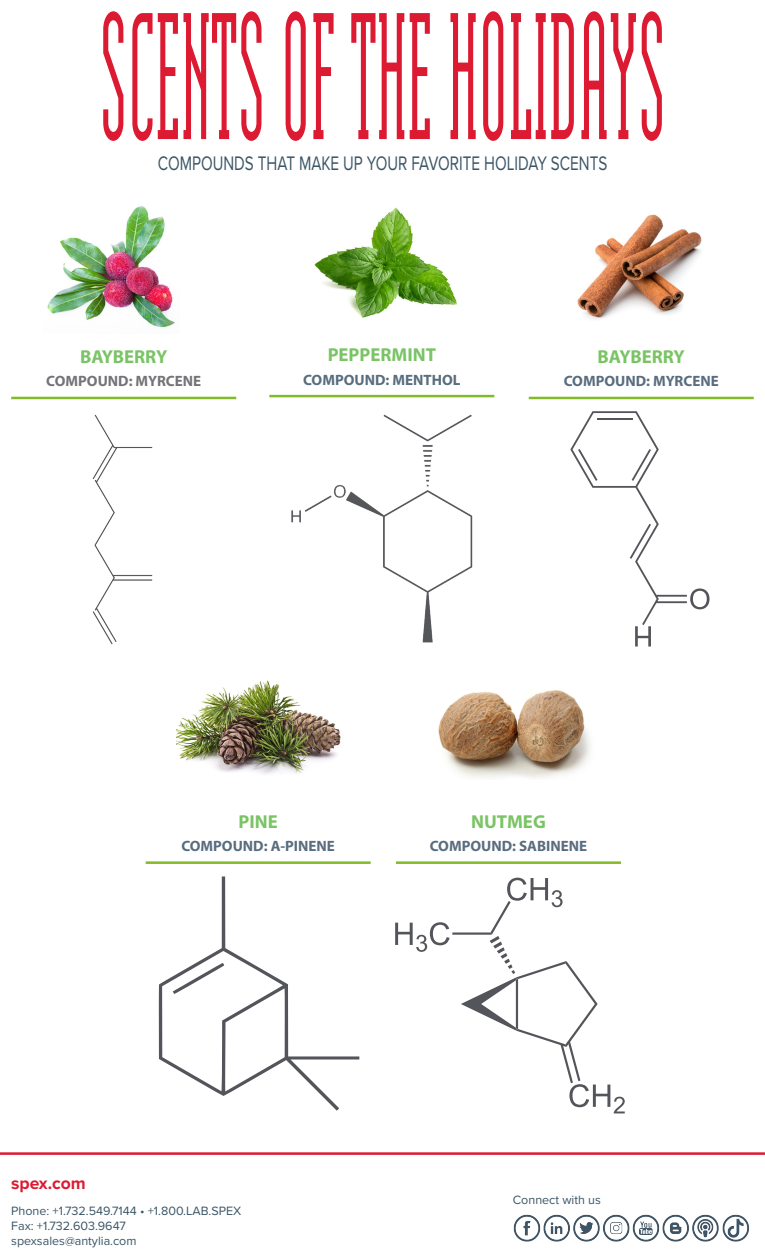
<style>
.page{position:relative;width:765px;height:1260px;background:#fff}
.page>*{position:absolute;margin:0;border:0;box-sizing:border-box;transform-origin:0 0}
.t1{font:180px "Modula OT Serif";color:#dc1a32;scale:.56 1}
.t2{font:20.25px "Proxima Nova";color:#3b5566;scale:.75 1}
.t3{font:700 18.75px "Myriad Pro";color:#7ac465}
.t4{font:700 17.5px "Proxima Nova";color:#dc1a32}
.t5{font:700 15px "Myriad Pro";color:#596d7e}
.t6{font:700 15px "Myriad Pro";color:#747478}
.t7{font:12.5px "Proxima Nova";color:#3b5566}
</style>
<div class="page">
<hr style="left:11px;top:397px;width:225px;height:2px;background:#82bb27">
<hr style="left:529px;top:397px;width:225px;height:2px;background:#82bb27">
<hr style="left:269px;top:395px;width:225px;height:2px;background:#82bb27">
<hr style="left:146px;top:861px;width:225px;height:3px;background:#82bb27">
<hr style="left:396px;top:861px;width:225px;height:3px;background:#82bb27">
<img style="left:47px;top:206px;width:128px;height:122px">
<img style="left:577px;top:214px;width:125px;height:106px">
<img style="left:314px;top:207px;width:143px;height:111px">
<img style="left:176px;top:680px;width:165px;height:94px">
<img style="left:438px;top:690px;width:153px;height:88px">
<img style="left:92px;top:414px;width:61px;height:231px">
<img style="left:291px;top:414px;width:182px;height:229px">
<svg style="left:570px;top:411px;width:140px;height:236px"></svg>
<svg style="left:159px;top:877px;width:200px;height:234px"></svg>
<svg style="left:395px;top:878px;width:230px;height:235px"></svg>
<img style="left:513px;top:1214px;width:236px;height:28px">
<hr style="left:0;top:1152px;width:765px;height:3px;background:#dc1a32">
<p class="t1" style="left:99px;top:-18px;width:1014px">SCENTS OF THE HOLIDAYS</p>
<p class="t2" style="left:158px;top:148px;width:601px">COMPOUNDS THAT MAKE UP YOUR FAVORITE HOLIDAY SCENTS</p>
<p class="t3" style="left:80px;top:344px;width:89px">BAYBERRY</p>
<p class="t6" style="left:46px;top:372px;width:156px">COMPOUND: MYRCENE</p>
<p class="t3" style="left:328px;top:342px;width:110px">PEPPERMINT</p>
<p class="t5" style="left:303px;top:370px;width:159px">COMPOUND: MENTHOL</p>
<p class="t3" style="left:598px;top:344px;width:89px">BAYBERRY</p>
<p class="t5" style="left:564px;top:372px;width:156px">COMPOUND: MYRCENE</p>
<p class="t3" style="left:239px;top:809px;width:41px">PINE</p>
<p class="t5" style="left:181px;top:836px;width:155px">COMPOUND: A-PINENE</p>
<p class="t3" style="left:471px;top:809px;width:76px">NUTMEG</p>
<p class="t5" style="left:430px;top:836px;width:159px">COMPOUND: SABINENE</p>
<p class="t4" style="left:11px;top:1170px;width:76px">spex.com</p>
<p class="t7" style="left:11px;top:1202px;width:232px">Phone: +1.732.549.7144 • +1.800.LAB.SPEX</p>
<p class="t7" style="left:11px;top:1217px;width:116px">Fax: +1.732.603.9647</p>
<p class="t7" style="left:11px;top:1232px;width:127px">spexsales@antylia.com</p>
<p class="t7" style="left:513px;top:1190px;width:89px">Connect with us</p>
</div>
